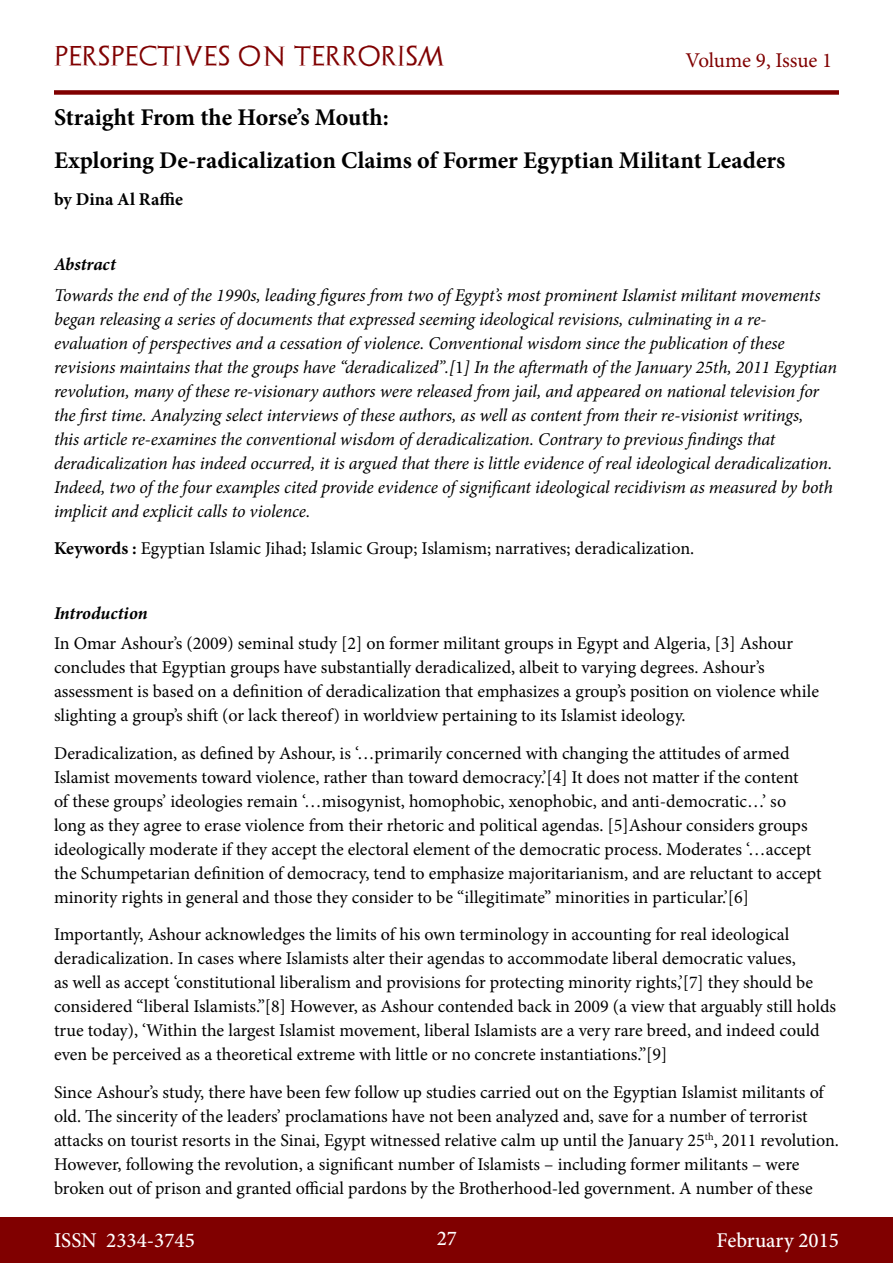
<style>
.page{position:relative;width:893px;height:1263px;background:#fff}
.page>*{position:absolute;margin:0;border:0;box-sizing:border-box;transform-origin:0 0}
.Article_Heading{font:700 24px "Minion Pro";color:#000}
.Article_Heading_with{font:700 24px "Minion Pro";letter-spacing:-.005em;color:#000}
.t1{font:500 21px "Minion Pro";color:#fff}
.t2{font:21px "Archeologicaps";letter-spacing:.045em;color:#800000}
.t3{font:21px "Minion Pro";letter-spacing:-.005em;color:#800000}
.t4{font:18px/24px "Minion Pro";color:#000}
.t5{font:italic 18px/24px "Minion Pro";letter-spacing:-.005em;color:#000}
.Heading_-bold_italic{font:italic 700 18px "Minion Pro";color:#000}
.Author{font:700 18px "Minion Pro";color:#000}
.s1{font-style:normal}
.s2{font-weight:700}
</style>
<div class="page">
<div style="left:0;top:1217px;width:893px;height:46px;background:#800000"></div>
<div style="left:54px;top:90px;width:785px;height:5px;background:#800000"></div>
<p class="t2" style="left:54px;top:43px;width:392px">PERSPECTIVES ON TERRORISM</p>
<p class="t3" style="left:686px;top:46px;width:148px">Volume 9, Issue 1</p>
<p class="Article_Heading_with" style="left:54px;top:101px;width:336px">Straight From the Horse’s Mouth:</p>
<p class="Article_Heading" style="left:54px;top:143px;width:733px">Exploring De-radicalization Claims of Former Egyptian Militant Leaders</p>
<p class="Author" style="left:54px;top:187px;width:130px">by Dina Al Raffie</p>
<p class="Heading_-bold_italic" style="left:54px;top:251px;width:63px">Abstract</p>
<p class="t5" style="left:54px;top:283px;width:785px">Towards the end of the 1990s, leading figures from two of Egypt’s most prominent Islamist militant movements began releasing a series of documents that expressed seeming ideological revisions, culminating in a re&shy;evaluation of perspectives and a cessation of violence. Conventional wisdom since the publication of these revisions maintains that the groups have “deradicalized”.[<span class="s1">1</span>] In the aftermath of the January 25th, 2011 Egyptian revolution, many of these re-visionary authors were released from jail, and appeared on national television for the first time. Analyzing select interviews of these authors, as well as content from their re-visionist writings,<br>this article re-examines the conventional wisdom of deradicalization. Contrary to previous findings that deradicalization has indeed occurred, it is argued that there is little evidence of real ideological deradicalization.<br>Indeed, two of the four examples cited provide evidence of significant ideological recidivism as measured by both implicit and explicit calls to violence.</p>
<p class="t4" style="left:54px;top:536px;width:642px"><span class="s2">Keywords :</span> Egyptian Islamic Jihad; Islamic Group; Islamism; narratives; deradicalization.</p>
<p class="Heading_-bold_italic" style="left:54px;top:600px;width:95px">Introduction</p>
<p class="t4" style="left:54px;top:632px;width:766px">In Omar Ashour’s (2009) seminal study [2] on former militant groups in Egypt and Algeria, [3] Ashour concludes that Egyptian groups have substantially deradicalized, albeit to varying degrees. Ashour’s assessment is based on a definition of deradicalization that emphasizes a group’s position on violence while slighting a group’s shift (or lack thereof) in worldview pertaining to its Islamist ideology.</p>
<p class="t4" style="left:54px;top:741px;width:769px">Deradicalization, as defined by Ashour, is ‘…primarily concerned with changing the attitudes of armed Islamist movements toward violence, rather than toward democracy.’[4] It does not matter if the content<br>of these groups’ ideologies remain ‘…misogynist, homophobic, xenophobic, and anti-democratic…’ so long as they agree to erase violence from their rhetoric and political agendas. [5]Ashour considers groups ideologically moderate if they accept the electoral element of the democratic process. Moderates ‘…accept the Schumpetarian definition of democracy, tend to emphasize majoritarianism, and are reluctant to accept minority rights in general and those they consider to be “illegitimate” minorities in particular.’[6]</p>
<p class="t4" style="left:54px;top:923px;width:784px">Importantly, Ashour acknowledges the limits of his own terminology in accounting for real ideological deradicalization. In cases where Islamists alter their agendas to accommodate liberal democratic values,<br>as well as accept ‘constitutional liberalism and provisions for protecting minority rights,’[7] they should be considered “liberal Islamists.”[8] However, as Ashour contended back in 2009 (a view that arguably still holds true today), ‘Within the largest Islamist movement, liberal Islamists are a very rare breed, and indeed could even be perceived as a theoretical extreme with little or no concrete instantiations.”[9]</p>
<p class="t4" style="left:54px;top:1080px;width:786px">Since Ashour’s study, there have been few follow up studies carried out on the Egyptian Islamist militants of old. The sincerity of the leaders’ proclamations have not been analyzed and, save for a number of terrorist attacks on tourist resorts in the Sinai, Egypt witnessed relative calm up until the January 25<sup>th</sup>, 2011 revolution.<br>However, following the revolution, a significant number of Islamists – including former militants – were broken out of prison and granted official pardons by the Brotherhood-led government. A number of these</p>
<p class="t1" style="left:54px;top:1226px;width:142px">ISSN 2334-3745</p>
<p class="t1" style="left:437px;top:1224px;width:22px">27</p>
<p class="t1" style="left:717px;top:1226px;width:124px">February 2015</p>
</div>
